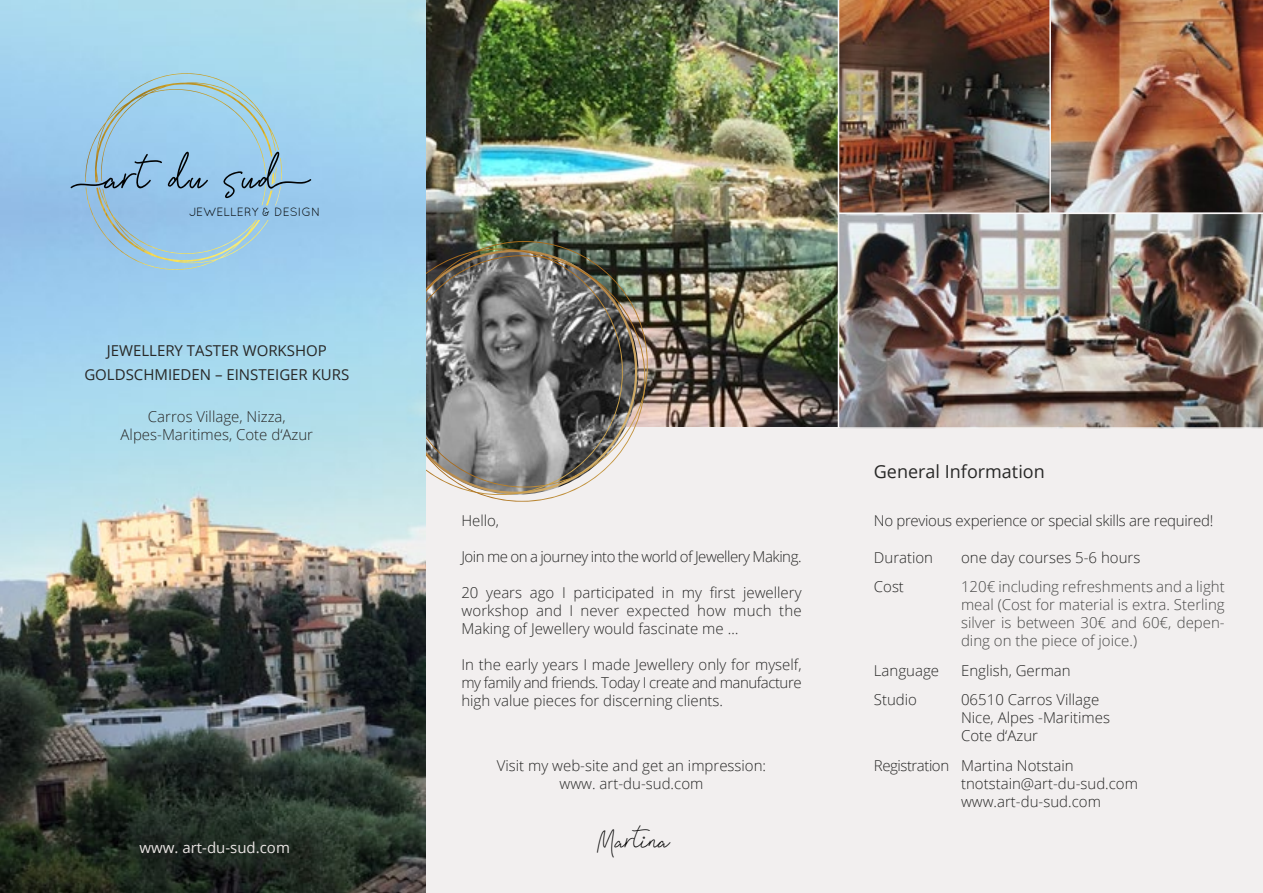
<style>
.page{position:relative;width:1263px;height:893px;background:#fff}
.page>*{position:absolute;margin:0;border:0;box-sizing:border-box;transform-origin:0 0}
.t1{font:37.5px "Signatura Monoline Script";color:#000}
.t2{font:18px "Open Sans";color:#282827}
.t3{font:300 15px/18px "Open Sans";color:#282827}
.t4{font:300 15px/18px "Open Sans";color:#4a4a49;text-align:justify}
.t5{font:15px/24px "Open Sans";color:#282827;text-align:center}
.t6{font:300 15px "Open Sans";letter-spacing:-.02em;color:#282827}
.t7{font:300 15px "Open Sans";letter-spacing:-.03em;color:#282827}
.t8{font:15px "Open Sans";color:#e9e4e3}
.t9{font:12px "Quicksand";color:#010202}
</style>
<div class="page">
<img style="left:425px;top:0;width:413px;height:427px">
<div style="left:408px;top:427px;width:855px;height:466px;background:#f2efef"></div>
<img style="left:425px;top:227px;width:237px;height:200px">
<svg style="left:425px;top:234px;width:212px;height:7px"></svg>
<svg style="left:425px;top:241px;width:234px;height:263px;background:#84827d"></svg>
<img style="left:1051px;top:0;width:212px;height:213px">
<img style="left:839px;top:0;width:212px;height:213px">
<img style="left:839px;top:214px;width:424px;height:215px">
<img style="left:0;top:0;width:425px;height:893px">
<svg style="left:71px;top:154px;width:14px;height:34px"></svg>
<svg style="left:282px;top:152px;width:29px;height:46px"></svg>
<img style="left:85px;top:73px;width:197px;height:197px">
<p class="t9" style="left:189px;top:205px;width:133px">JEWELLERY &amp; DESIGN</p>
<p class="t5" style="left:84px;top:338px;width:267px">JEWELLERY TASTER WORKSHOP<br>GOLDSCHMIEDEN – EINSTEIGER KURS</p>
<p class="t3" style="left:121px;top:407px;width:194px;text-align:center">Carros Village, Nizza,<br>Alpes-Maritimes, Cote d‘Azur</p>
<p class="t8" style="left:140px;top:837px;width:152px">www. art-du-sud.com</p>
<p class="t3" style="left:461px;top:511px;width:39px">Hello,</p>
<p class="t7" style="left:461px;top:546px;width:342px">Join me on a journey into the world of Jewellery Making.</p>
<p class="t3" style="left:461px;top:583px;width:342px;text-align:justify">20 years ago I participated in my first jewellery workshop and I never expected how much the Making of Jewellery would fascinate me …</p>
<p class="t3" style="left:461px;top:655px;width:342px;text-align:justify">In the early years I made Jewellery only for myself, my family and friends. Today I create and manufacture high value pieces for discerning clients.</p>
<p class="t3" style="left:497px;top:756px;width:271px;text-align:center">Visit my web-site and get an impression: www. art-du-sud.com</p>
<h1 class="t1" style="left:597px;top:817px;width:72px">Martina</h1>
<p class="t2" style="left:874px;top:459px;width:172px">General Information</p>
<p class="t6" style="left:874px;top:510px;width:341px">No previous experience or special skills are required!</p>
<p class="t3" style="left:874px;top:548px;width:61px">Duration</p>
<p class="t3" style="left:961px;top:548px;width:181px">one day courses 5-6 hours</p>
<p class="t3" style="left:874px;top:578px;width:32px">Cost</p>
<p class="t4" style="left:961px;top:578px;width:265px">120€ including refreshments and a light meal (Cost for material is extra. Sterling silver is between 30€ and 60€, depen&shy;ding on the piece of joice.)</p>
<p class="t3" style="left:874px;top:661px;width:67px">Language</p>
<p class="t3" style="left:961px;top:661px;width:111px">English, German</p>
<p class="t3" style="left:874px;top:691px;width:45px">Studio</p>
<p class="t3" style="left:961px;top:691px;width:150px">06510 Carros Village<br>Nice, Alpes -Maritimes<br>Cote d‘Azur</p>
<p class="t3" style="left:961px;top:756px;width:178px;text-indent:-87px">Registration Martina Notstain tnotstain@art-du-sud.com www.art-du-sud.com</p>
</div>
